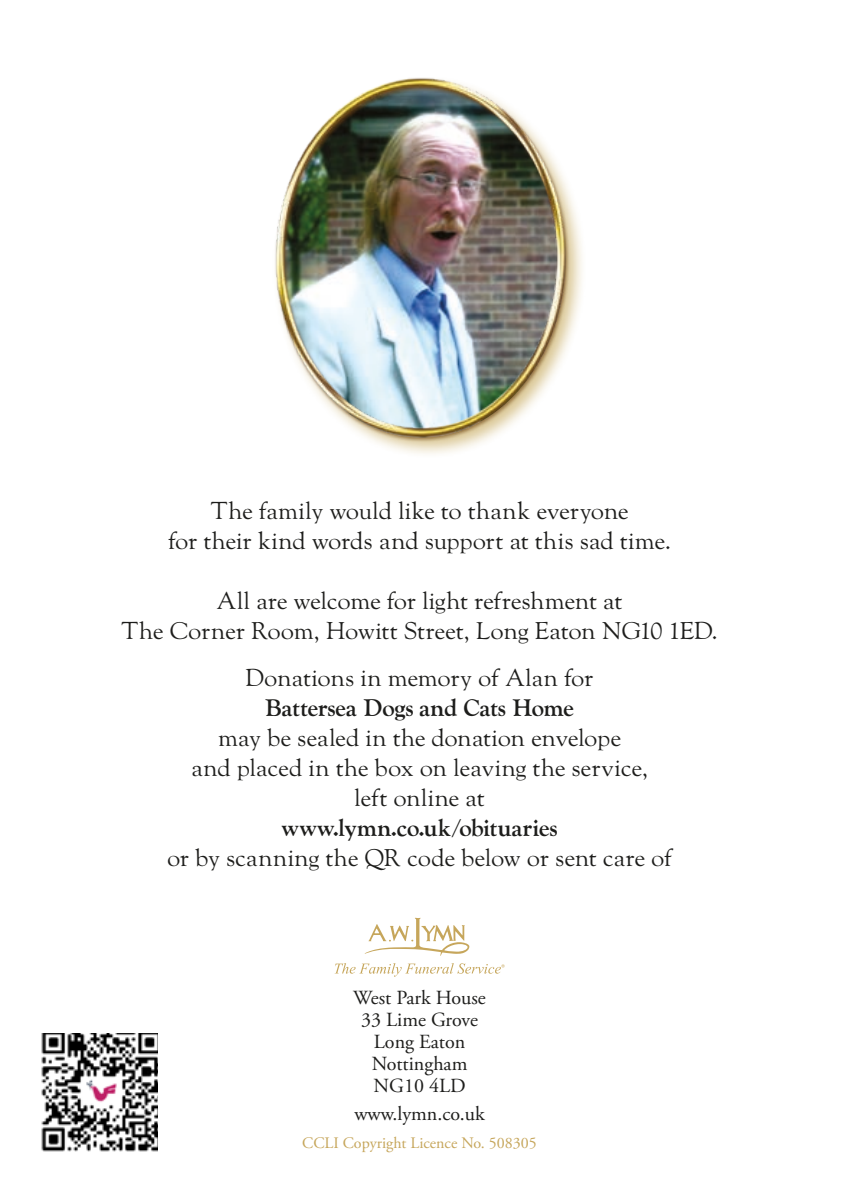
<style>
.page{position:relative;width:842px;height:1191px;background:#fff}
.page>*{position:absolute;margin:0;border:0;box-sizing:border-box;transform-origin:0 0}
.t1{font:24px/30px "LTC Goudy Oldstyle Pro";letter-spacing:-.015em;color:#1d1d1b;text-align:center}
.t2{font:700 24px "LTC Goudy Oldstyle Pro";color:#1d1d1b}
.t3{font:20px/22px "Adobe Garamond Pro";color:#1d1d1b;text-align:center}
.t4{font:16px "Adobe Garamond Pro";color:#c6a65b}
</style>
<div class="page">
<svg style="left:334px;top:917px;width:171px;height:59px"></svg>
<img style="left:41px;top:1033px;width:117px;height:119px">
<div style="left:272px;top:76px;width:315px;height:383px;background:#b58e28;opacity:.5"></div>
<img style="left:272px;top:76px;width:300px;height:368px">
<p class="t1" style="left:168px;top:496px;width:504px">The family would like to thank everyone<br>for their kind words and support at this sad time.</p>
<p class="t1" style="left:121px;top:586px;width:598px">All are welcome for light refreshment at<br>The Corner Room, Howitt Street, Long Eaton NG10 1ED.</p>
<p class="t1" style="left:246px;top:663px;width:349px">Donations in memory of Alan for</p>
<p class="t2" style="left:265px;top:693px;width:311px">Battersea Dogs and Cats Home</p>
<p class="t1" style="left:191px;top:723px;width:458px">may be sealed in the donation envelope<br>and placed in the box on leaving the service, left online at</p>
<p class="t2" style="left:281px;top:813px;width:278px">www.lymn.co.uk/obituaries</p>
<p class="t1" style="left:167px;top:843px;width:507px">or by scanning the QR code below or sent care of</p>
<p class="t3" style="left:353px;top:987px;width:134px">West Park House<br>33 Lime Grove<br>Long Eaton<br>Nottingham<br>NG10 4LD</p>
<p class="t3" style="left:354px;top:1103px;width:132px">www.lymn.co.uk</p>
<p class="t4" style="left:302px;top:1133px;width:236px">CCLI Copyright Licence No. 508305</p>
</div>
